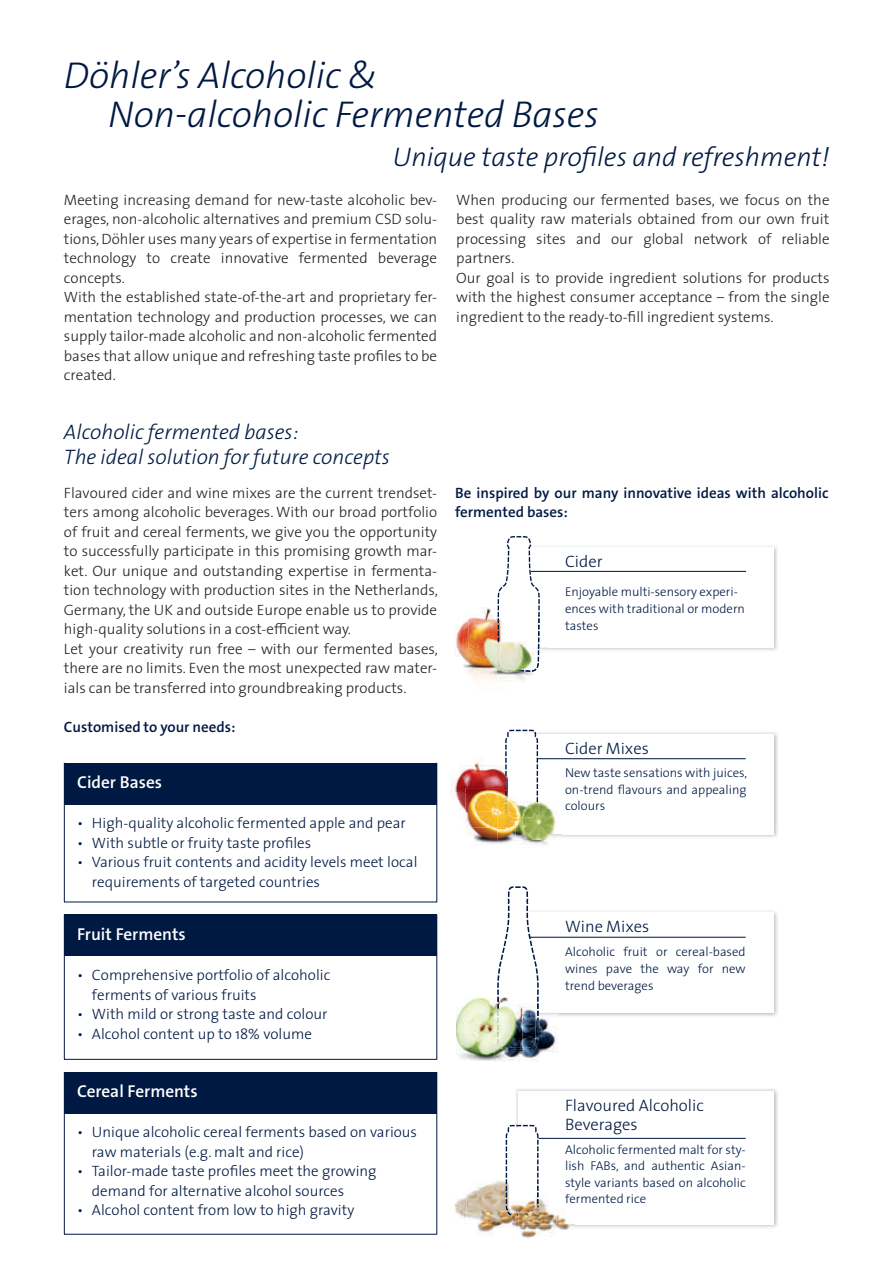
<style>
.page{position:relative;width:895px;height:1263px;background:#fff}
.page>*{position:absolute;margin:0;border:0;box-sizing:border-box;transform-origin:0 0}
.t1{font:37.5px/39px "The Sans LP3 Lig IT";color:#001942}
.t2{font:27px "The Sans LP3 Lig IT";color:#001942}
.t3{font:21px/25.2px "The Sans LP3 Lig IT";color:#001942}
.t4{font:17.25px "The Sans LP6 Se Bld";color:#fff}
.t5{font:300 16.65px/19px "The Sans";color:#001942}
.t6{font:300 15px/19.5px "The Sans";color:#231f20}
.t7{font:300 15px/19.5px "The Sans";color:#001942}
.t8{font:15px/19.5px "The Sans LP6 Se Bld";color:#001942}
.t9{font:300 12.75px/16.6px "The Sans";color:#001942;text-align:justify}
.s1{color:#231f20}
</style>
<div class="page">
<img style="left:538px;top:732px;width:240px;height:106px">
<div style="left:518px;top:734px;width:255px;height:100px;background:#fff"></div>
<img style="left:548px;top:546px;width:230px;height:105px">
<div style="left:518px;top:547px;width:255px;height:100px;background:#fff"></div>
<img style="left:539px;top:911px;width:239px;height:106px">
<div style="left:518px;top:912px;width:255px;height:100px;background:#fff"></div>
<img style="left:516px;top:1089px;width:262px;height:139px">
<div style="left:518px;top:1090px;width:255px;height:134px;background:#fff"></div>
<hr style="left:531px;top:571px;width:215px;height:1px;background:#001942">
<hr style="left:538px;top:758px;width:207px;height:1px;background:#001942">
<hr style="left:529px;top:936px;width:217px;height:1px;background:#001942">
<hr style="left:538px;top:1137px;width:208px;height:1px;background:#001942">
<img style="left:450px;top:764px;width:25px;height:28px">
<img style="left:475px;top:762px;width:30px;height:26px">
<img style="left:455px;top:792px;width:11px;height:21px">
<img style="left:456px;top:616px;width:12px;height:32px">
<img style="left:482px;top:607px;width:9px;height:7px">
<img style="left:455px;top:648px;width:13px;height:21px">
<img style="left:454px;top:1171px;width:52px;height:47px">
<svg style="left:506px;top:1124px;width:32px;height:59px"></svg>
<img style="left:526px;top:671px;width:9px;height:5px">
<svg style="left:497px;top:536px;width:51px;height:114px"></svg>
<img style="left:540px;top:614px;width:8px;height:33px">
<img style="left:468px;top:614px;width:29px;height:42px">
<img style="left:468px;top:656px;width:58px;height:25px">
<img style="left:497px;top:614px;width:43px;height:57px">
<img style="left:523px;top:800px;width:39px;height:48px">
<img style="left:466px;top:827px;width:31px;height:17px">
<img style="left:466px;top:788px;width:39px;height:39px">
<img style="left:497px;top:827px;width:26px;height:17px">
<img style="left:497px;top:800px;width:8px;height:27px">
<img style="left:505px;top:729px;width:33px;height:110px">
<img style="left:522px;top:1018px;width:36px;height:43px">
<img style="left:539px;top:1012px;width:19px;height:5px">
<img style="left:456px;top:998px;width:39px;height:36px">
<img style="left:456px;top:1034px;width:38px;height:27px">
<svg style="left:497px;top:886px;width:42px;height:165px"></svg>
<img style="left:494px;top:1003px;width:7px;height:32px">
<img style="left:494px;top:1035px;width:28px;height:26px">
<img style="left:556px;top:1213px;width:19px;height:16px">
<img style="left:466px;top:1183px;width:40px;height:28px">
<img style="left:466px;top:1211px;width:88px;height:27px">
<img style="left:515px;top:1215px;width:41px;height:14px">
<img style="left:518px;top:1183px;width:38px;height:41px">
<img style="left:506px;top:1183px;width:32px;height:32px">
<div style="left:64px;top:762px;width:373px;height:42px;background:#001942"></div>
<hr style="left:64px;top:804px;width:1px;height:97px;background:#001942">
<hr style="left:436px;top:804px;width:1px;height:97px;background:#001942">
<hr style="left:64px;top:901px;width:373px;height:1px;background:#001942">
<div style="left:64px;top:914px;width:373px;height:41px;background:#001942"></div>
<hr style="left:64px;top:955px;width:1px;height:103px;background:#001942">
<hr style="left:436px;top:955px;width:1px;height:103px;background:#001942">
<hr style="left:64px;top:1058px;width:373px;height:1px;background:#001942">
<div style="left:64px;top:1071px;width:373px;height:42px;background:#001942"></div>
<hr style="left:64px;top:1113px;width:1px;height:120px;background:#001942">
<hr style="left:436px;top:1113px;width:1px;height:120px;background:#001942">
<hr style="left:64px;top:1233px;width:373px;height:1px;background:#001942">
<h1 class="t1" style="left:108px;top:59px;width:492px;text-indent:-44px">Döhler’s Alcoholic &amp;<br>Non-alcoholic Fermented Bases</h1>
<h2 class="t2" style="left:393px;top:146px;width:438px">Unique taste profiles and refreshment!</h2>
<p class="t6" style="left:64px;top:191px;width:375px">Meeting increasing demand for new-taste alcoholic bev&shy;erages, non-alcoholic alternatives and premium CSD solu&shy;tions, Döhler uses many years of expertise in fermentation technology to create innovative fermented beverage concepts.<br>With the established state-of-the-art and proprietary fer&shy;mentation technology and production processes, we can supply tailor-made alcoholic and non-alcoholic fermented bases that allow unique and refreshing taste profiles to be created.</p>
<p class="t6" style="left:456px;top:191px;width:375px">When producing our fermented bases, we focus on the best quality raw materials obtained from our own fruit processing sites and our global network of reliable partners.<br>Our goal is to provide ingredient solutions for products with the highest consumer acceptance – from the single ingredient to the ready-to-fill ingredient systems.</p>
<h3 class="t3" style="left:64px;top:421px;width:327px">Alcoholic fermented bases:<br>The ideal solution for future concepts</h3>
<p class="t6" style="left:64px;top:484px;width:375px">Flavoured cider and wine mixes are the current trendset&shy;ters among alcoholic beverages. With our broad portfolio of fruit and cereal ferments, we give you the opportunity to successfully participate in this promising growth mar&shy;ket. Our unique and outstanding expertise in fermenta&shy;tion technology with production sites in the Netherlands, Germany, the UK and outside Europe enable us to provide high-quality solutions in a cost-efficient way.<br>Let your creativity run free – with our fermented bases, there are no limits. Even the most unexpected raw mater&shy;ials can be transferred into groundbreaking products.</p>
<p class="t8" style="left:64px;top:718px;width:173px">Customised to your needs:</p>
<p class="t4" style="left:77px;top:775px;width:87px">Cider Bases</p>
<p class="t7" style="left:77px;top:814px;width:330px">• High-quality alcoholic fermented apple and pear</p>
<p class="t7" style="left:77px;top:834px;width:236px">• With subtle or fruity taste profiles</p>
<p class="t7" style="left:92px;top:853px;width:327px;text-indent:-15px">• Various fruit contents and acidity levels meet local requirements of targeted countries</p>
<p class="t4" style="left:77px;top:927px;width:110px">Fruit Ferments</p>
<p class="t7" style="left:92px;top:966px;width:240px;text-indent:-15px">• Comprehensive portfolio of alcoholic ferments of various fruits</p>
<p class="t7" style="left:77px;top:1005px;width:252px">• With mild or strong taste and colour</p>
<p class="t7" style="left:77px;top:1025px;width:236px">• Alcohol content up to 18% volume</p>
<p class="t4" style="left:77px;top:1084px;width:122px">Cereal Ferments</p>
<p class="t7" style="left:92px;top:1123px;width:327px;text-indent:-15px">• Unique alcoholic cereal ferments based on various raw materials (e.g. malt and rice)</p>
<p class="t7" style="left:92px;top:1162px;width:286px;text-indent:-15px">• Tailor-made taste profiles meet the growing demand for alternative alcohol sources</p>
<p class="t7" style="left:77px;top:1201px;width:279px">• Alcohol content from low to high gravity</p>
<p class="t8" style="left:455px;top:484px;width:375px">Be inspired by our many innovative ideas with alcoholic fermented bases:</p>
<p class="t5" style="left:565px;top:553px;width:39px">Cider</p>
<p class="t9" style="left:565px;top:585px;width:181px;text-align:left">Enjoyable multi-sensory experi&shy;ences with traditional or modern taste<span class="s1">s</span></p>
<p class="t5" style="left:565px;top:740px;width:85px">Cider Mixes</p>
<p class="t9" style="left:565px;top:765px;width:183px">New taste sensations with juices, on-trend flavours and appealing colours</p>
<p class="t5" style="left:565px;top:918px;width:86px">Wine Mixes</p>
<p class="t9" style="left:565px;top:945px;width:182px">Alcoholic fruit or cereal-based wines pave the way for new trend beverages</p>
<p class="t5" style="left:565px;top:1096px;width:140px">Flavoured Alcoholic<br>Beverages</p>
<p class="t9" style="left:565px;top:1142px;width:182px">Alcoholic fermented malt for sty&shy;lish FABs, and authentic Asian&shy;style variants based on alcoholic fermented rice</p>
</div>
